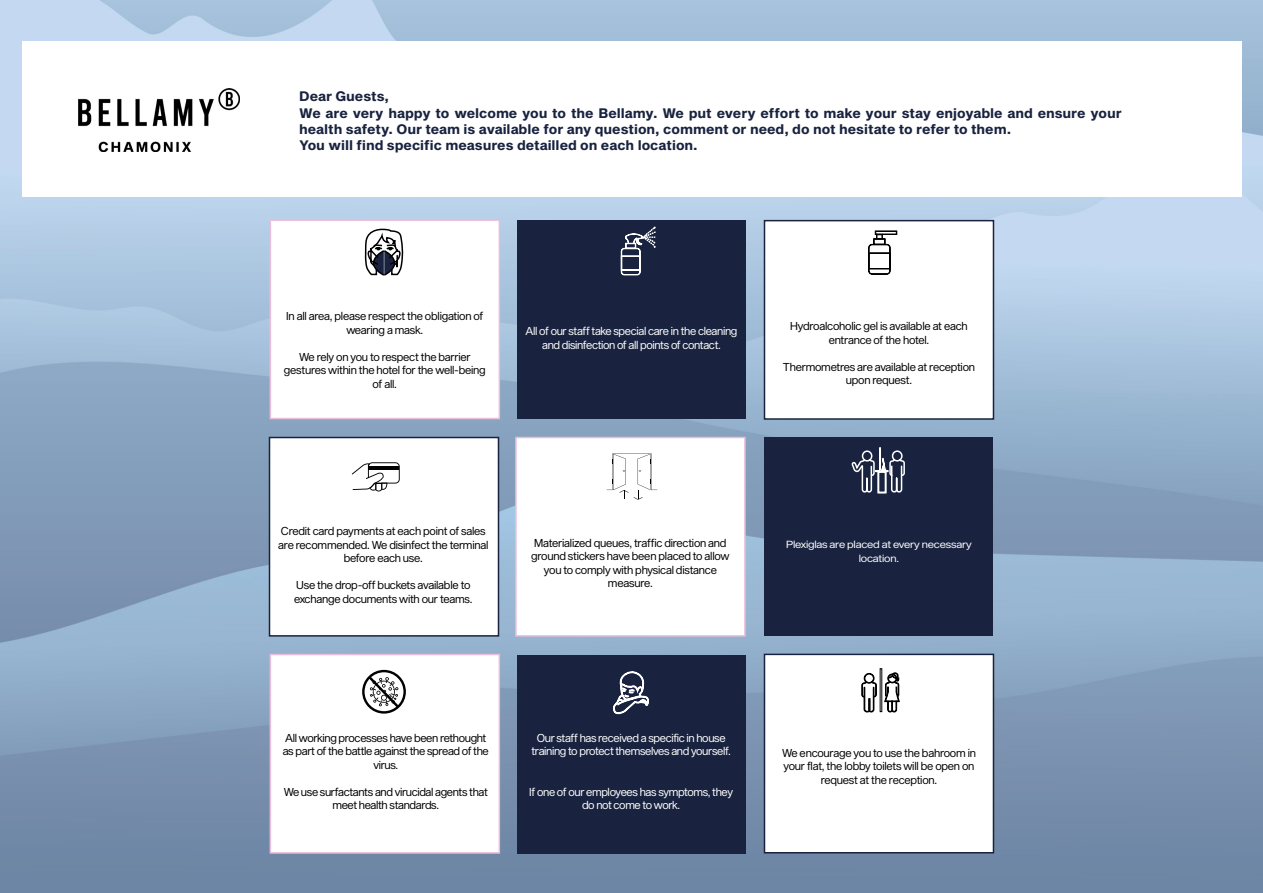
<style>
.page{position:relative;width:1263px;height:893px;background:#fff}
.page>*{position:absolute;margin:0;border:0;box-sizing:border-box;transform-origin:0 0}
.t1{font:13.5px/16.2px "Sequel Sans Bold Body";color:#19233f}
.t2{font:11.25px/13.5px "Sequel Sans Book Head";letter-spacing:-.02em;color:#000;text-align:center}
.t3{font:11.25px/13.5px "Sequel Sans Book Head";letter-spacing:-.03em;color:#fff;text-align:center}
.t4{font:10.2px/13.5px "Sequel Sans Book Head";letter-spacing:-.02em;color:#fff;text-align:center;scale:1.11 1}
</style>
<div class="page">
<img style="left:1px;top:1px;width:1262px;height:892px">
<div style="left:270px;top:219px;width:230px;height:200px;background:#fff;border:2px solid #ecbdda"></div>
<div style="left:515px;top:437px;width:231px;height:200px;background:#fff;border:2px solid #ecbdda"></div>
<div style="left:269px;top:437px;width:230px;height:200px;background:#fff;border:2px solid #19233f"></div>
<div style="left:270px;top:654px;width:230px;height:200px;background:#fff;border:2px solid #ecbdda"></div>
<div style="left:764px;top:654px;width:230px;height:199px;background:#fff;border:2px solid #19233f"></div>
<div style="left:764px;top:437px;width:229px;height:199px;background:#19233f"></div>
<div style="left:517px;top:221px;width:229px;height:198px;background:#19233f"></div>
<div style="left:764px;top:220px;width:230px;height:200px;background:#fff;border:2px solid #19233f"></div>
<div style="left:875px;top:231px;width:22px;height:4px;border:1px solid #020203"></div>
<div style="left:875px;top:231px;width:22px;height:3px;border:1px solid #020203"></div>
<svg style="left:868px;top:234px;width:23px;height:41px"></svg>
<svg style="left:352px;top:462px;width:48px;height:29px"></svg>
<hr style="left:368px;top:467px;width:31px;height:3px;background:#000">
<svg style="left:620px;top:214px;width:36px;height:62px"></svg>
<svg style="left:861px;top:673px;width:16px;height:40px"></svg>
<svg style="left:884px;top:636px;width:16px;height:77px"></svg>
<svg style="left:362px;top:670px;width:44px;height:44px"></svg>
<svg style="left:364px;top:197px;width:40px;height:79px"></svg>
<div style="left:517px;top:655px;width:229px;height:199px;background:#19233f"></div>
<svg style="left:613px;top:671px;width:36px;height:44px"></svg>
<div style="left:879px;top:447px;width:2px;height:24px;border:2px solid #fff"></div>
<svg style="left:851px;top:448px;width:54px;height:46px"></svg>
<svg style="left:607px;top:453px;width:50px;height:47px"></svg>
<div style="left:24px;top:41px;width:1218px;height:156px;background:#fff"></div>
<img style="left:78px;top:88px;width:161px;height:63px">
<p class="t1" style="left:299px;top:89px;width:91px">Dear Guests,</p>
<p class="t1" style="left:299px;top:105px;width:824px">We are very happy to welcome you to the Bellamy. We put every effort to make your stay enjoyable and ensure your health safety. Our team is available for any question, comment or need, do not hesitate to refer to them.</p>
<p class="t1" style="left:299px;top:138px;width:400px">You will find specific measures detailled on each location.</p>
<p class="t2" style="left:286px;top:310px;width:199px">In all area, please respect the obligation of wearing a mask.</p>
<p class="t2" style="left:284px;top:350px;width:203px">We rely on you to respect the barrier gestures within the hotel for the well-being of all.</p>
<p class="t3" style="left:526px;top:325px;width:213px">All of our staff take special care in the cleaning and disinfection of all points of contact.</p>
<p class="t2" style="left:790px;top:320px;width:179px">Hydroalcoholic gel is available at each entrance of the hotel.</p>
<p class="t2" style="left:783px;top:361px;width:194px">Thermometres are available at reception upon request.</p>
<p class="t2" style="left:278px;top:525px;width:212px">Credit card payments at each point of sales are recommended. We disinfect the terminal before each use.</p>
<p class="t2" style="left:294px;top:579px;width:180px;text-align:left">Use the drop-off buckets available to exchange documents with our teams.</p>
<p class="t2" style="left:531px;top:537px;width:200px">Materialized queues, traffic direction and ground stickers have been placed to allow you to comply with physical distance measure.</p>
<p class="t4" style="left:786px;top:538px;width:169px">Plexiglas are placed at every necessary location.</p>
<p class="t2" style="left:283px;top:731px;width:208px">All working processes have been rethought as part of the battle against the spread of the virus.</p>
<p class="t2" style="left:284px;top:785px;width:206px">We use surfactants and virucidal agents that meet health standards.</p>
<p class="t3" style="left:531px;top:731px;width:201px">Our staff has received a specific in house training to protect themselves and yourself.</p>
<p class="t3" style="left:529px;top:785px;width:205px">If one of our employees has symptoms, they do not come to work.</p>
<p class="t2" style="left:782px;top:746px;width:195px">We encourage you to use the bahroom in your flat, the lobby toilets will be open on request at the reception.</p>
</div>
